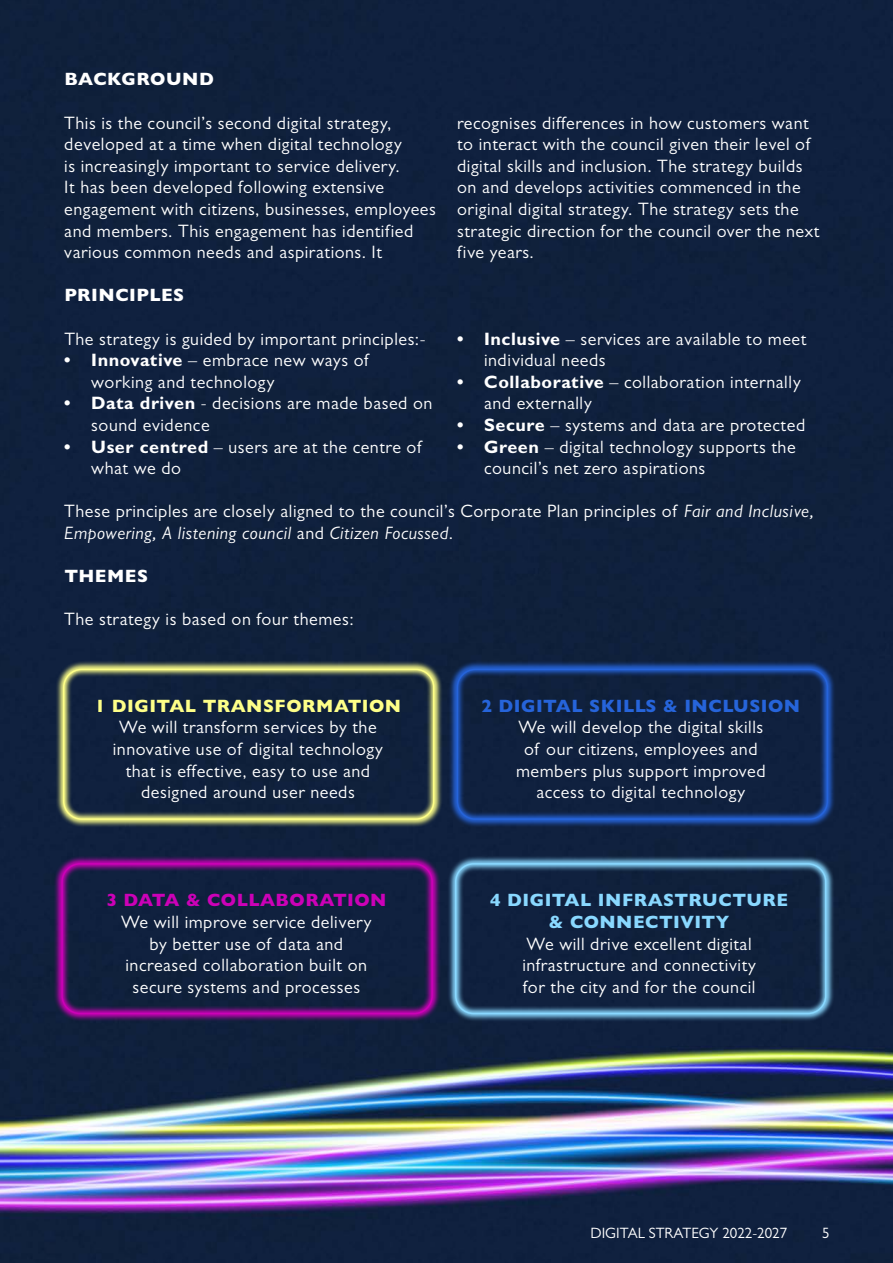
<style>
.page{position:relative;width:893px;height:1263px;background:#fff}
.page>*{position:absolute;margin:0;border:0;box-sizing:border-box;transform-origin:0 0}
.t1{font:18px/21.6px "Gill Sans MT Pro";letter-spacing:.03em;color:#fff}
.t2{font:800 18px/21.6px "Gill Sans MT Pro";letter-spacing:.03em;color:#89d8ff;text-align:center}
.t3{font:800 18px "Gill Sans MT Pro";letter-spacing:.03em;color:#fff}
.t4{font:800 18px "Gill Sans MT Pro";letter-spacing:.03em;color:#2664da}
.t5{font:800 18px "Gill Sans MT Pro";letter-spacing:.03em;color:#feff88}
.t6{font:800 18px "Gill Sans MT Pro";letter-spacing:.015em;color:#cc01b7}
.t7{font:15px "Gill Sans MT Pro";color:#fff}
.s1{font-weight:700}
.s2{font-style:italic}
</style>
<div class="page">
<img style="left:0;top:0;width:893px;height:1263px">
<svg style="left:55px;top:661px;width:387px;height:167px;background:#213141"></svg>
<div style="left:63px;top:669px;width:371px;height:151px;border:2px solid #feff88;border-radius:18px"></div>
<svg style="left:54px;top:855px;width:387px;height:167px;background:#1d1d46"></svg>
<div style="left:61px;top:863px;width:372px;height:151px;border:2px solid #cc01b7;border-radius:18px"></div>
<svg style="left:449px;top:661px;width:387px;height:167px;background:#102549"></svg>
<div style="left:457px;top:669px;width:371px;height:151px;border:2px solid #2664da;border-radius:18px"></div>
<svg style="left:447px;top:855px;width:387px;height:167px;background:#182e4b"></svg>
<div style="left:455px;top:863px;width:371px;height:151px;border:2px solid #89d8ff;border-radius:18px"></div>
<p class="t3" style="left:65px;top:69px;width:151px">BACKGROUND</p>
<p class="t1" style="left:64px;top:112px;width:373px">This is the council’s second digital strategy, developed at a time when digital technology<br>is increasingly important to service delivery.<br>It has been developed following extensive engagement with citizens, businesses, employees and members. This engagement has identified various common needs and aspirations. It</p>
<p class="t1" style="left:457px;top:112px;width:364px">recognises differences in how customers want to interact with the council given their level of digital skills and inclusion. The strategy builds on and develops activities commenced in the original digital strategy. The strategy sets the strategic direction for the council over the next five years.</p>
<p class="t3" style="left:64px;top:285px;width:121px">PRINCIPLES</p>
<p class="t1" style="left:64px;top:328px;width:363px">The strategy is guided by important principles:-</p>
<p class="t1" style="left:91px;top:349px;width:279px;text-indent:-27px"><span class="s1">• Innovative</span> – embrace new ways of working and technology</p>
<p class="t1" style="left:91px;top:392px;width:343px;text-indent:-27px"><span class="s1">• Data driven</span> - decisions are made based on sound evidence</p>
<p class="t1" style="left:91px;top:436px;width:332px;text-indent:-27px"><span class="s1">• User centred</span> – users are at the centre of what we do</p>
<p class="t1" style="left:484px;top:328px;width:324px;text-indent:-27px"><span class="s1">• Inclusive</span> – services are available to meet individual needs</p>
<p class="t1" style="left:484px;top:371px;width:318px;text-indent:-27px"><span class="s1">• Collaborative</span> – collaboration internally and externally</p>
<p class="t1" style="left:457px;top:414px;width:350px"><span class="s1">• Secure</span> – systems and data are protected</p>
<p class="t1" style="left:484px;top:436px;width:313px;text-indent:-27px"><span class="s1">• Green</span> – digital technology supports the council’s net zero aspirations</p>
<p class="t1" style="left:64px;top:500px;width:751px">These principles are closely aligned to the council’s Corporate Plan principles of <span class="s2">Fair and Inclusive,<br>Empowering, A listening council</span> and <span class="s2">Citizen Focussed</span>.</p>
<p class="t3" style="left:64px;top:565px;width:85px">THEMES</p>
<p class="t1" style="left:64px;top:608px;width:291px">The strategy is based on four themes:</p>
<p class="t5" style="left:95px;top:695px;width:308px">1 DIGITAL TRANSFORMATION</p>
<p class="t1" style="left:113px;top:716px;width:272px;text-align:center">We will transform services by the innovative use of digital technology that is effective, easy to use and designed around user needs</p>
<p class="t6" style="left:106px;top:889px;width:281px">3 DATA &amp; COLLABORATION</p>
<p class="t1" style="left:121px;top:911px;width:252px;text-align:center">We will improve service delivery by better use of data and increased collaboration built on secure systems and processes</p>
<p class="t4" style="left:481px;top:695px;width:320px">2 DIGITAL SKILLS &amp; INCLUSION</p>
<p class="t1" style="left:516px;top:716px;width:251px;text-align:center">We will develop the digital skills of our citizens, employees and members plus support improved access to digital technology</p>
<p class="t2" style="left:490px;top:889px;width:300px">4 DIGITAL INFRASTRUCTURE &amp; CONNECTIVITY</p>
<p class="t1" style="left:522px;top:932px;width:235px">We will drive excellent digital infrastructure and connectivity for the city and for the council</p>
<p class="t7" style="left:590px;top:1224px;width:198px">DIGITAL STRATEGY 2022-2027</p>
<p class="t7" style="left:822px;top:1224px;width:9px">5</p>
</div>
